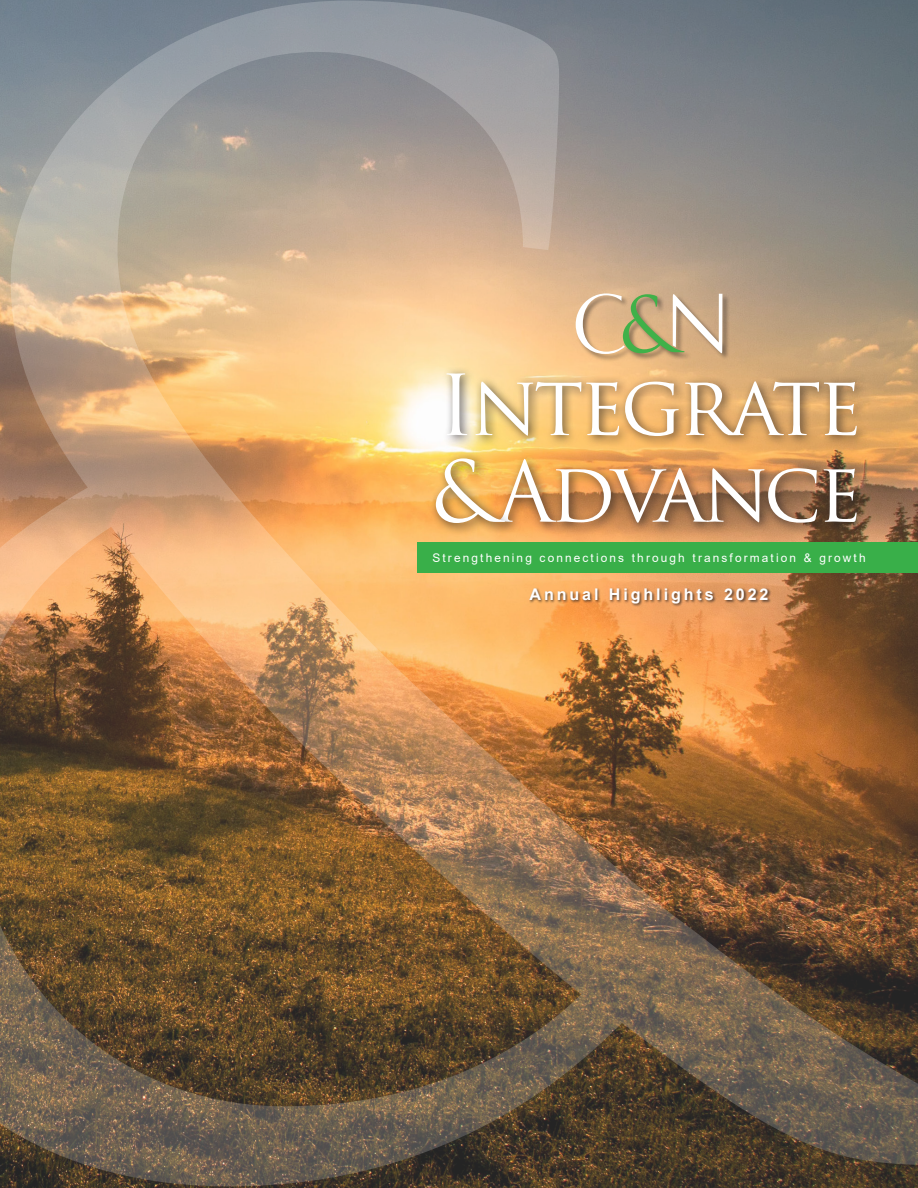
<style>
.page{position:relative;width:918px;height:1188px;background:#fff}
.page>*{position:absolute;margin:0;border:0;box-sizing:border-box;transform-origin:0 0}
.t1{font:81.75px "Trajan Pro";letter-spacing:-.05em;color:#fff}
.t2{font:700 16.05px "Arial";letter-spacing:.18em;color:#fff}
.t3{font:11.85px "Arial";letter-spacing:.18em;color:#fff}
</style>
<div class="page">
<img style="left:0;top:1px;width:918px;height:1185px">
<div style="left:529px;top:587px;width:243px;height:20px;background:#231f20;opacity:.75"></div>
<div style="left:441px;top:366px;width:428px;height:169px;background:#231f20;opacity:.75"></div>
<div style="left:429px;top:452px;width:87px;height:83px;background:#231f20;opacity:.75"></div>
<svg style="left:436px;top:458px;width:69px;height:65px"></svg>
<div style="left:576px;top:294px;width:154px;height:68px;background:#231f20;opacity:.46"></div>
<svg style="left:576px;top:293px;width:146px;height:61px;background:#cbb68d"></svg>
<div style="left:417px;top:543px;width:501px;height:30px;background:#39af49"></div>
<p class="t1" style="left:438px;top:353px;width:426px">Integrate</p>
<p class="t1" style="left:497px;top:440px;width:367px">Advance</p>
<p class="t3" style="left:432px;top:550px;width:435px">Strengthening connections through transformation &amp; growth</p>
<p class="t2" style="left:530px;top:583px;width:241px">Annual Highlights 2022</p>
</div>
